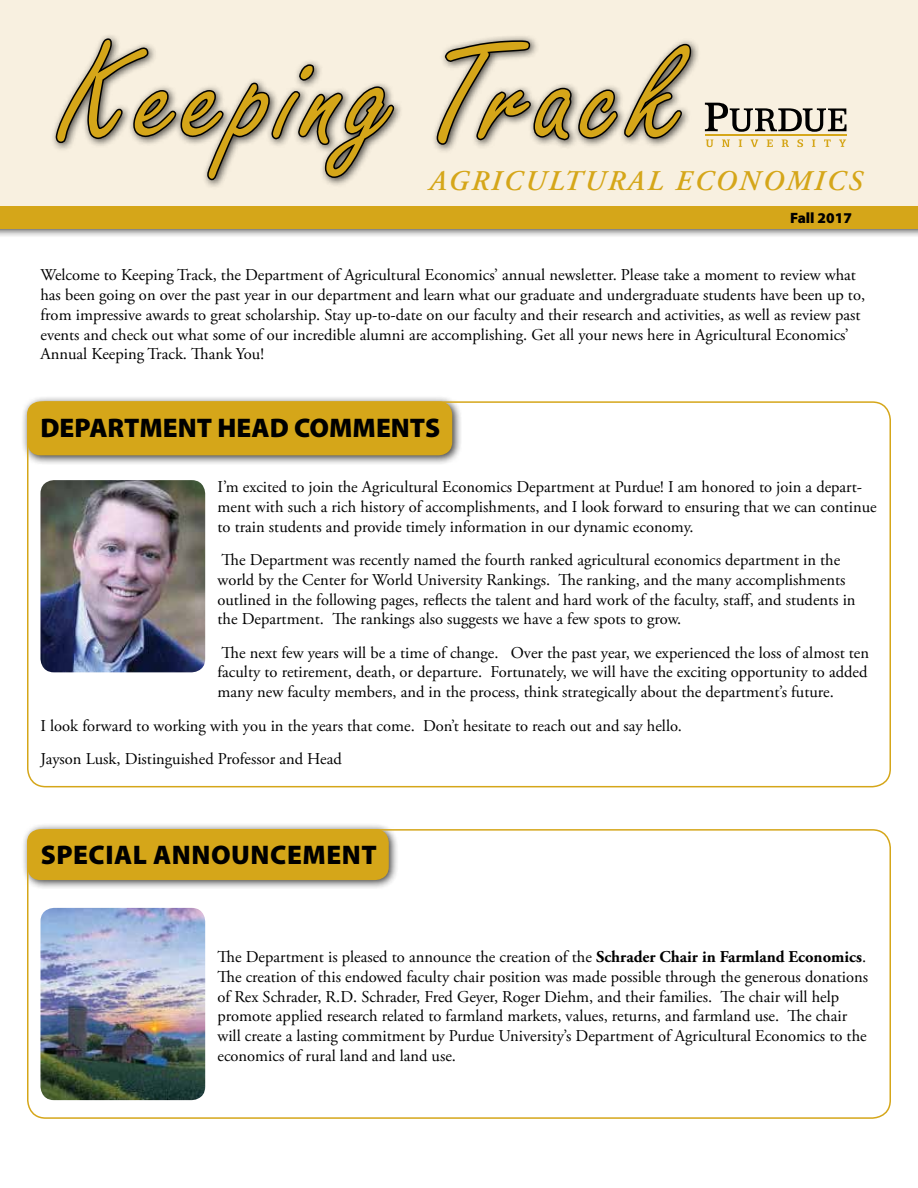
<style>
.page{position:relative;width:918px;height:1188px;background:#fff}
.page>*{position:absolute;margin:0;border:0;box-sizing:border-box;transform-origin:0 0}
.t1{font:139.5px "Freeport Plain";letter-spacing:.05em;color:#d5a619}
.t2{font:italic 600 28.5px "Adobe Garamond Pro";letter-spacing:.09em;color:#d5a619}
.t3{font:900 27px "Myriad Pro";color:#000}
.t4{font:900 27px "Myriad Pro";letter-spacing:.02em;color:#000}
.t5{font:16.5px/19.8px "Adobe Garamond Pro";color:#000}
.t6{font:900 15px "Myriad Pro";color:#000}
.s1{font-weight:700}
</style>
<div class="page">
<div style="left:21px;top:395px;width:441px;height:71px;background:#000;opacity:.75"></div>
<div style="left:27px;top:401px;width:425px;height:54px;background:#d5a619;border-radius:14px"></div>
<div style="left:21px;top:823px;width:378px;height:68px;background:#000;opacity:.75"></div>
<div style="left:27px;top:829px;width:362px;height:51px;background:#d5a619;border-radius:14px"></div>
<img style="left:40px;top:480px;width:165px;height:192px">
<img style="left:40px;top:908px;width:165px;height:192px">
<div style="left:27px;top:401px;width:864px;height:386px;border:2px solid #d5a619;border-radius:18px"></div>
<div style="left:27px;top:829px;width:864px;height:290px;border:2px solid #d5a619;border-radius:18px"></div>
<div style="left:0;top:199px;width:918px;height:40px;background:#000;opacity:.75"></div>
<div style="left:0;top:205px;width:918px;height:23px;background:#d5a619"></div>
<div style="left:0;top:0;width:918px;height:206px;background:#f8f0e0"></div>
<svg style="left:705px;top:103px;width:142px;height:29px"></svg>
<svg style="left:706px;top:139px;width:7px;height:8px"></svg>
<svg style="left:722px;top:139px;width:8px;height:8px"></svg>
<svg style="left:739px;top:139px;width:3px;height:8px"></svg>
<svg style="left:751px;top:139px;width:7px;height:8px"></svg>
<svg style="left:767px;top:140px;width:6px;height:7px"></svg>
<svg style="left:782px;top:139px;width:7px;height:8px"></svg>
<svg style="left:797px;top:139px;width:6px;height:8px"></svg>
<svg style="left:812px;top:139px;width:3px;height:8px"></svg>
<svg style="left:824px;top:139px;width:7px;height:8px"></svg>
<svg style="left:839px;top:139px;width:7px;height:8px"></svg>
<hr style="left:705px;top:134px;width:142px;height:2px;background:#d5a619">
<svg style="left:54px;top:37px;width:342px;height:145px"></svg>
<svg style="left:435px;top:38px;width:258px;height:109px"></svg>
<h1 class="t1" style="left:60px;top:11px;width:621px">Keeping Track</h1>
<h2 class="t2" style="left:429px;top:165px;width:434px">AGRICULTURAL ECONOMICS</h2>
<p class="t6" style="left:790px;top:208px;width:63px">Fall 2017</p>
<p class="t5" style="left:40px;top:266px;width:826px">Welcome to Keeping Track, the Department of Agricultural Economics’ annual newsletter. Please take a moment to review what has been going on over the past year in our department and learn what our graduate and undergraduate students have been up to, from impressive awards to great scholarship. Stay up-to-date on our faculty and their research and activities, as well as review past events and check out what some of our incredible alumni are accomplishing. Get all your news here in Agricultural Economics’ Annual Keeping Track. Thank You!</p>
<h3 class="t3" style="left:40px;top:410px;width:401px">DEPARTMENT HEAD COMMENTS</h3>
<p class="t5" style="left:217px;top:478px;width:661px">I’m excited to join the Agricultural Economics Department at Purdue! I am honored to join a depart&shy;ment with such a rich history of accomplishments, and I look forward to ensuring that we can continue to train students and provide timely information in our dynamic economy.</p>
<p class="t5" style="left:217px;top:550px;width:640px">The Department was recently named the fourth ranked agricultural economics department in the world by the Center for World University Rankings. The ranking, and the many accomplishments outlined in the following pages, reflects the talent and hard work of the faculty, staff, and students in the Department. The rankings also suggests we have a few spots to grow.</p>
<p class="t5" style="left:217px;top:643px;width:653px;text-align:justify">The next few years will be a time of change. Over the past year, we experienced the loss of almost ten faculty to retirement, death, or departure. Fortunately, we will have the exciting opportunity to added many new faculty members, and in the process, think strategically about the department’s future.</p>
<p class="t5" style="left:40px;top:709px;width:643px;line-height:33.3px">I look forward to working with you in the years that come. Don’t hesitate to reach out and say hello.<br>Jayson Lusk, Distinguished Professor and Head</p>
<h3 class="t4" style="left:41px;top:837px;width:338px">SPECIAL ANNOUNCEMENT</h3>
<p class="t5" style="left:217px;top:947px;width:652px">The Department is pleased to announce the creation of the <span class="s1">Schrader Chair in Farmland Economics</span>.<br>The creation of this endowed faculty chair position was made possible through the generous donations of Rex Schrader, R.D. Schrader, Fred Geyer, Roger Diehm, and their families. The chair will help promote applied research related to farmland markets, values, returns, and farmland use. The chair will create a lasting commitment by Purdue University’s Department of Agricultural Economics to the economics of rural land and land use.</p>
</div>
